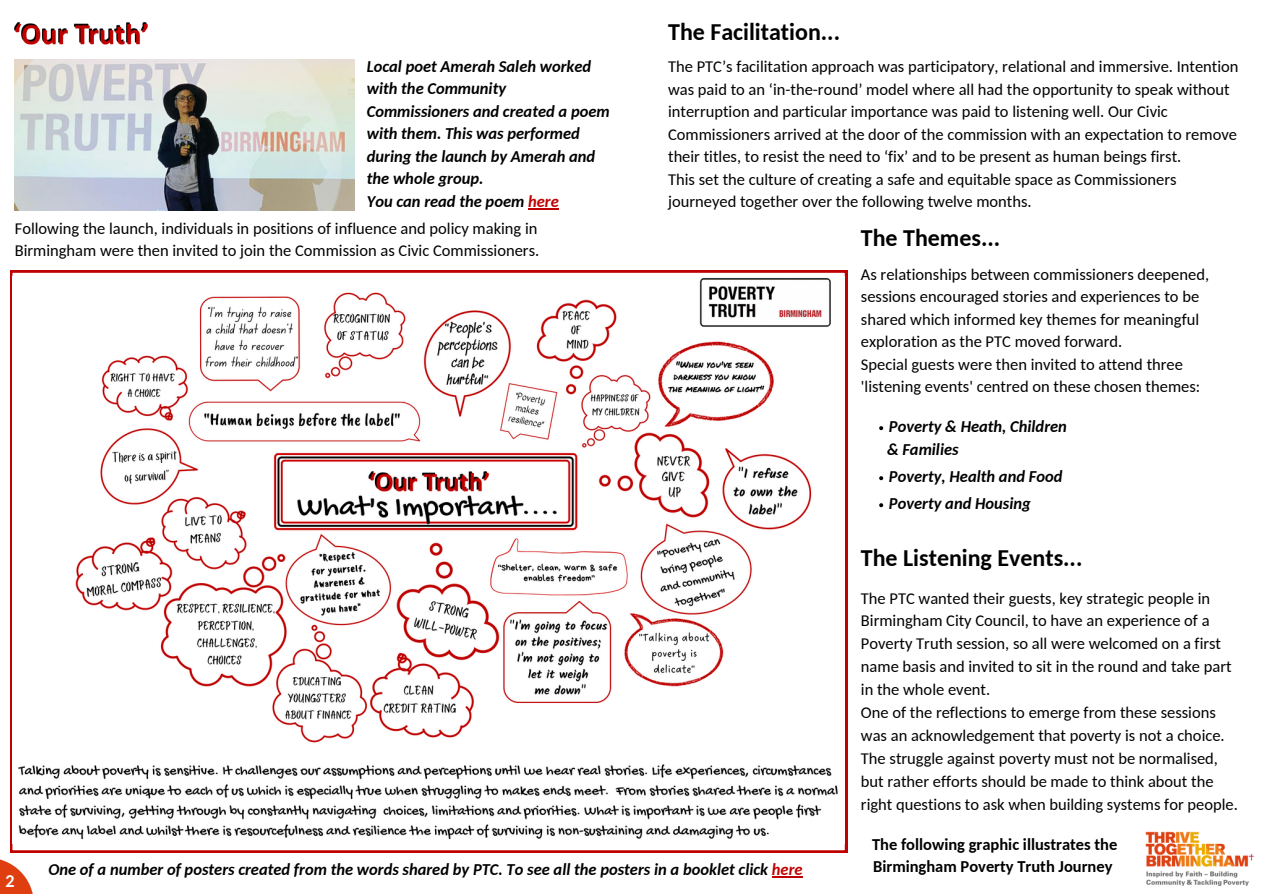
<style>
.page{position:relative;width:1263px;height:894px;background:#fff}
.page>*{position:absolute;margin:0;border:0;box-sizing:border-box;transform-origin:0 0}
.t1{font:700 24px "Carlito";color:#000}
.t2{font:700 18px "Carlito";color:#fff}
.t3{font:16.5px/22.5px "Carlito";color:#000}
.t4{font:italic 700 16.5px/22.5px "Carlito";color:#000}
.t5{font:700 16.5px/22.5px "Carlito";color:#000}
.s1{color:#bf0101}
</style>
<div class="page">
<img style="left:1145px;top:831px;width:109px;height:53px">
<svg style="left:10px;top:270px;width:837px;height:582px"></svg>
<img style="left:14px;top:22px;width:134px;height:23px">
<img style="left:15px;top:59px;width:339px;height:151px">
<svg style="left:0;top:859px;width:33px;height:34px"></svg>
<img style="left:13px;top:276px;width:831px;height:567px">
<hr style="left:528px;top:208px;width:31px;height:1px;background:#bf0101">
<svg style="left:879px;top:426px;width:4px;height:4px"></svg>
<svg style="left:879px;top:476px;width:4px;height:4px"></svg>
<svg style="left:879px;top:503px;width:4px;height:4px"></svg>
<hr style="left:772px;top:875px;width:31px;height:1px;background:#bf0101">
<p class="t4" style="left:367px;top:56px;width:244px">Local poet Amerah Saleh worked with the Community<br>Commissioners and created a poem with them. This was performed during the launch by Amerah and the whole group.</p>
<p class="t4" style="left:367px;top:191px;width:193px">You can read the poem <span class="s1">here</span></p>
<p class="t3" style="left:15px;top:218px;width:526px">Following the launch, individuals in positions of influence and policy making in<br>Birmingham were then invited to join the Commission as Civic Commissioners.</p>
<p class="t1" style="left:668px;top:22px;width:173px">The Facilitation...</p>
<p class="t3" style="left:668px;top:57px;width:572px">The PTC’s facilitation approach was participatory, relational and immersive. Intention was paid to an ‘in-the-round’ model where all had the opportunity to speak without interruption and particular importance was paid to listening well. Our Civic Commissioners arrived at the door of the commission with an expectation to remove their titles, to resist the need to ‘fix’ and to be present as human beings first.</p>
<p class="t3" style="left:668px;top:169px;width:510px">This set the culture of creating a safe and equitable space as Commissioners journeyed together over the following twelve months.</p>
<p class="t1" style="left:861px;top:228px;width:141px">The Themes...</p>
<p class="t3" style="left:861px;top:264px;width:350px">As relationships between commissioners deepened, sessions encouraged stories and experiences to be shared which informed key themes for meaningful exploration as the PTC moved forward.</p>
<p class="t3" style="left:861px;top:354px;width:324px">Special guests were then invited to attend three</p>
<p class="t3" style="left:861px;top:376px;width:341px">'listening events' centred on these chosen themes:</p>
<p class="t4" style="left:889px;top:416px;width:179px">Poverty &amp; Heath, Children</p>
<p class="t4" style="left:889px;top:466px;width:175px">Poverty, Health and Food</p>
<p class="t4" style="left:889px;top:493px;width:143px">Poverty and Housing</p>
<p class="t4" style="left:887px;top:439px;width:73px">&amp; Families</p>
<p class="t1" style="left:861px;top:547px;width:223px">The Listening Events...</p>
<p class="t3" style="left:861px;top:588px;width:372px">The PTC wanted their guests, key strategic people in Birmingham City Council, to have an experience of a Poverty Truth session, so all were welcomed on a first name basis and invited to sit in the round and take part in the whole event.</p>
<p class="t3" style="left:861px;top:702px;width:356px">One of the reflections to emerge from these sessions</p>
<p class="t3" style="left:861px;top:725px;width:365px">was an acknowledgement that poverty is not a choice.<br>The struggle against poverty must not be normalised,</p>
<p class="t3" style="left:861px;top:770px;width:378px">but rather efforts should be made to think about the right questions to ask when building systems for people.</p>
<p class="t2" style="left:6px;top:873px;width:11px">2</p>
<p class="t4" style="left:48px;top:859px;width:756px">One of a number of posters created from the words shared by PTC. To see all the posters in a booklet click <span class="s1">here</span></p>
<p class="t5" style="left:872px;top:834px;width:247px">The following graphic illustrates the<br>Birmingham Poverty Truth Journey</p>
</div>
